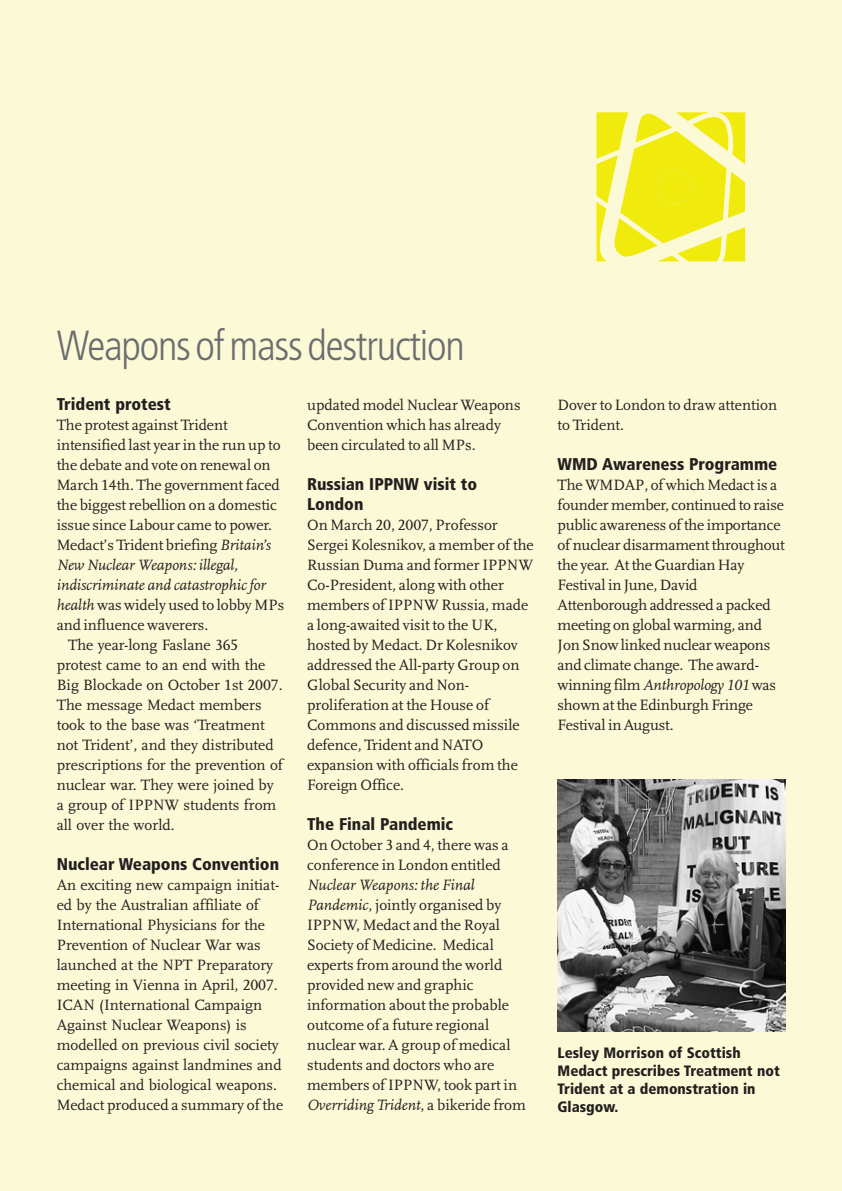
<style>
.page{position:relative;width:842px;height:1191px;background:#fcfad6}
.page>*{position:absolute;margin:0;border:0;box-sizing:border-box;transform-origin:0 0}
.t1{font:300 condensed 42px "Frutiger";letter-spacing:-.03em;color:#6c6d70}
.t2{font:900 condensed 17px/20px "Frutiger";color:#231f20}
.t3{font:15.6px/20px "Scala LF";color:#231f20}
.t4{font:italic 15.6px "Scala LF";letter-spacing:-.005em;color:#231f20}
.t5{font:900 condensed 15px/18px "Frutiger";color:#231f20}
.s1{font-style:italic}
</style>
<div class="page">
<svg style="left:596px;top:112px;width:149px;height:149px"></svg>
<div style="left:657px;top:170px;width:34px;height:34px;background:#f0ea0d;border-radius:50%"></div>
<img style="left:557px;top:779px;width:228px;height:253px">
<h1 class="t1" style="left:57px;top:329px;width:410px">Weapons of mass destruction</h1>
<p class="t2" style="left:57px;top:396px;width:116px">Trident protest</p>
<p class="t3" style="left:57px;top:416px;width:172px">The protest against Trident</p>
<p class="t3" style="left:57px;top:436px;width:225px">intensified last year in the run up to</p>
<p class="t3" style="left:57px;top:456px;width:215px">the debate and vote on renewal on</p>
<p class="t3" style="left:57px;top:476px;width:225px">March 14th. The government faced</p>
<p class="t3" style="left:57px;top:496px;width:222px">the biggest rebellion on a domestic</p>
<p class="t3" style="left:57px;top:516px;width:217px">issue since Labour came to power.</p>
<p class="t3" style="left:57px;top:536px;width:216px">Medact’s Trident briefing <span class="s1">Britain’s</span></p>
<p class="t4" style="left:57px;top:559px;width:183px">New Nuclear Weapons: illegal,</p>
<p class="t4" style="left:57px;top:579px;width:211px">indiscriminate and catastrophic for</p>
<p class="t3" style="left:57px;top:596px;width:229px"><span class="s1">health</span> was widely used to lobby MPs</p>
<p class="t3" style="left:57px;top:616px;width:153px">and influence waverers.</p>
<p class="t3" style="left:68px;top:636px;width:172px">The year-long Faslane 365</p>
<p class="t3" style="left:57px;top:656px;width:210px">protest came to an end with the</p>
<p class="t3" style="left:57px;top:676px;width:227px">Big Blockade on October 1st 2007.</p>
<p class="t3" style="left:57px;top:696px;width:206px">The message Medact members</p>
<p class="t3" style="left:57px;top:716px;width:210px">took to the base was ‘Treatment</p>
<p class="t3" style="left:57px;top:736px;width:219px">not Trident’, and they distributed</p>
<p class="t3" style="left:57px;top:756px;width:228px">prescriptions for the prevention of</p>
<p class="t3" style="left:57px;top:776px;width:218px">nuclear war. They were joined by</p>
<p class="t3" style="left:57px;top:796px;width:221px">a group of IPPNW students from</p>
<p class="t3" style="left:57px;top:816px;width:120px">all over the world.</p>
<p class="t2" style="left:57px;top:856px;width:224px">Nuclear Weapons Convention</p>
<p class="t3" style="left:57px;top:876px;width:228px">An exciting new campaign initiat&shy;ed by the Australian affiliate of<br>International Physicians for the<br>Prevention of Nuclear War was launched at the NPT Preparatory meeting in Vienna in April, 2007.<br>ICAN (International Campaign<br>Against Nuclear Weapons) is modelled on previous civil society campaigns against landmines and chemical and biological weapons.<br>Medact produced a summary of the</p>
<p class="t3" style="left:307px;top:396px;width:215px">updated model Nuclear Weapons<br>Convention which has already been circulated to all MPs.</p>
<p class="t2" style="left:307px;top:476px;width:172px">Russian IPPNW visit to<br>London</p>
<p class="t3" style="left:307px;top:516px;width:228px">On March 20, 2007, Professor<br>Sergei Kolesnikov, a member of the<br>Russian Duma and former IPPNW<br>Co-President, along with other members of IPPNW Russia, made a long-awaited visit to the UK, hosted by Medact. Dr Kolesnikov addressed the All-party Group on<br>Global Security and Non&shy;proliferation at the House of<br>Commons and discussed missile defence, Trident and NATO expansion with officials from the<br>Foreign Office.</p>
<p class="t2" style="left:307px;top:816px;width:148px">The Final Pandemic</p>
<p class="t3" style="left:307px;top:836px;width:203px">On October 3 and 4, there was a conference in London entitled</p>
<p class="t3" style="left:307px;top:876px;width:220px"><span class="s1">Nuclear Weapons: the Final<br>Pandemic</span>, jointly organised by<br>IPPNW, Medact and the Royal<br>Society of Medicine. Medical experts from around the world provided new and graphic information about the probable outcome of a future regional nuclear war. A group of medical students and doctors who are members of IPPNW, took part in<br><span class="s1">Overriding Trident</span>, a bikeride from</p>
<p class="t3" style="left:557px;top:396px;width:221px">Dover to London to draw attention to Trident.</p>
<p class="t2" style="left:557px;top:456px;width:221px">WMD Awareness Programme</p>
<p class="t3" style="left:557px;top:476px;width:229px">The WMDAP, of which Medact is a founder member, continued to raise public awareness of the importance of nuclear disarmament throughout the year. At the Guardian Hay<br>Festival in June, David<br>Attenborough addressed a packed meeting on global warming, and<br>Jon Snow linked nuclear weapons and climate change. The award&shy;winning film <span class="s1">Anthropology 101</span> was shown at the Edinburgh Fringe<br>Festival in August.</p>
<p class="t5" style="left:557px;top:1044px;width:224px">Lesley Morrison of Scottish<br>Medact prescribes Treatment not<br>Trident at a demonstration in<br>Glasgow.</p>
</div>
